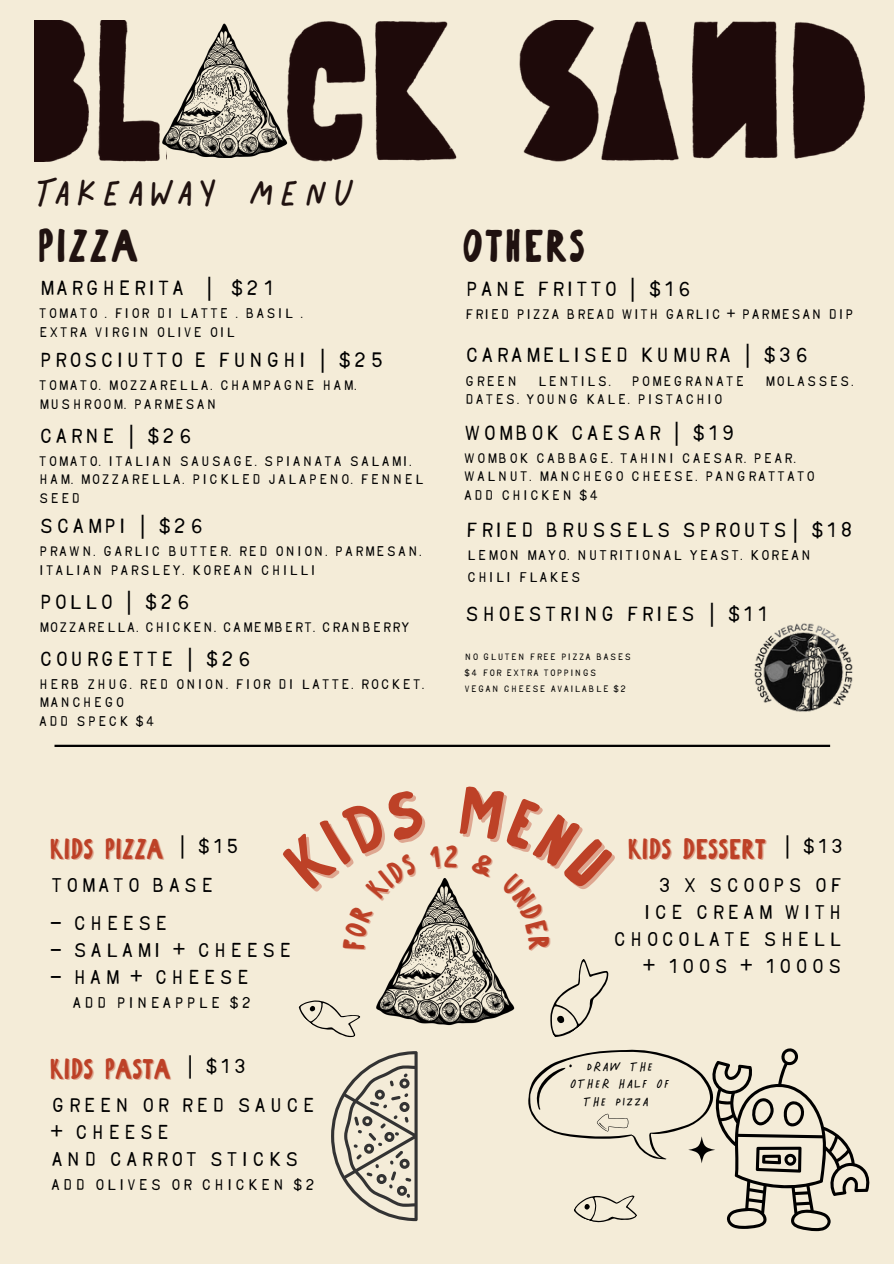
<style>
.page{position:relative;width:894px;height:1264px;background:#fff}
.page>*{position:absolute;margin:0;border:0;box-sizing:border-box;transform-origin:0 0}
.t1{font:46.5px "Monsieur";letter-spacing:.08em;color:#201210}
.t2{font:38.7px "Charleston";letter-spacing:.05em;color:#201210}
.t3{font:28.8px "Monsieur";letter-spacing:.05em;color:#bd4127}
.t4{font:24px "TAY Big Bird";letter-spacing:.01em;color:#000}
.t5{font:23.25px/27px "TAY Big Bird";letter-spacing:.05em;color:#000}
.t6{font:18px "TAY Big Bird";color:#000}
.t7{font:16.5px/22.5px "TAY Big Bird";color:#000}
.t8{font:16.2px/18.6px "TAY Big Bird";letter-spacing:.01em;color:#000}
.t9{font:16.2px "TAY Big Bird";letter-spacing:-.015em;color:#000}
.t10{font:12.75px "Charleston";color:#000}
.t11{font:10.8px/16.2px "TAY Big Bird";letter-spacing:.01em;color:#000}
.s1{font-family:"Noto Sans"}
.s2{font-family:"Noto Sans Gurmukhi"}
</style>
<div class="page">
<div style="left:0;top:0;width:893px;height:1263px;background:#f4ecd8"></div>
<hr style="left:54px;top:744px;width:775px;height:3px;background:#000">
<img style="left:295px;top:20px;width:568px;height:141px">
<img style="left:34px;top:20px;width:126px;height:141px">
<img style="left:153px;top:20px;width:142px;height:138px">
<img style="left:754px;top:623px;width:99px;height:89px">
<svg style="left:298px;top:878px;width:572px;height:354px"></svg>
<h2 class="t2" style="left:34px;top:167px;width:324px">TAKEAWAY MENU</h2>
<p class="t1" style="left:38px;top:227px;width:100px">PIZZA</p>
<p class="t4" style="left:38px;top:280px;width:238px">MARGHERITA <span class="s1">|</span> $21</p>
<p class="t8" style="left:38px;top:305px;width:267px">TOMATO . FIOR DI LATTE . BASIL .</p>
<p class="t8" style="left:38px;top:324px;width:195px">EXTRA VIRGIN OLIVE OIL</p>
<p class="t4" style="left:38px;top:352px;width:349px">PROSCIUTTO E FUNGHI <span class="s1">|</span> $25</p>
<p class="t8" style="left:38px;top:377px;width:320px">TOMATO. MOZZARELLA. CHAMPAGNE HAM.<br>MU S H ROOM. PARMESAN</p>
<p class="t4" style="left:38px;top:428px;width:155px">CARNE <span class="s1">|</span> $26</p>
<p class="t8" style="left:38px;top:453px;width:383px">TOMATO. ITALIAN SAUSAGE. SPIANATA SALAMI.<br>HAM.MOZZARELLA.PICKLED JALAPENO.FENNEL<br>SEED</p>
<p class="t4" style="left:38px;top:518px;width:166px">SCAMPI <span class="s1">|</span> $26</p>
<p class="t8" style="left:38px;top:543px;width:385px">PRAWN. GARLIC BUTTER. RED ONION. PARMESAN.<br>ITALIAN PARSLEY.KOREAN CHILLI</p>
<p class="t4" style="left:38px;top:594px;width:153px">POLLO <span class="s1">|</span> $26</p>
<p class="t8" style="left:38px;top:619px;width:371px">MOZZARELLA.CHICKEN.CAMEMBERT.CRANBERRY</p>
<p class="t4" style="left:38px;top:651px;width:214px">COURGETTE <span class="s1">|</span> $26</p>
<p class="t8" style="left:38px;top:676px;width:388px">HERBZHUG.RED ONION.FIOR DI LATTE.ROCKET.<br>MANCHEGO</p>
<p class="t8" style="left:38px;top:713px;width:119px">ADD SPECK $4</p>
<p class="t1" style="left:463px;top:227px;width:123px">OTHERS</p>
<p class="t4" style="left:464px;top:281px;width:228px">PANE FRITTO <span class="s1">|</span> $16</p>
<p class="t9" style="left:464px;top:309px;width:387px">FRIED PIZZA BREAD WITH GARLIC <span class="s1">+</span>PARMESAN DIP</p>
<p class="t4" style="left:464px;top:348px;width:345px">CARAMELISED KUMURA <span class="s1">|</span>$36</p>
<p class="t8" style="left:464px;top:373px;width:50px">GREEN</p>
<p class="t8" style="left:537px;top:373px;width:205px">LENTILS. POMEGRANATE</p>
<p class="t8" style="left:764px;top:373px;width:91px">MOLASSES.</p>
<p class="t8" style="left:464px;top:391px;width:256px">DATES. YOUNG KALE. PISTACHIO</p>
<p class="t4" style="left:463px;top:425px;width:275px">WOMBOK CAESAR <span class="s1">|</span>$19</p>
<p class="t8" style="left:463px;top:450px;width:350px">WOMBOK CABBAGE.TAHINI CAESAR.PEAR.<br>WALNUT.MANCHEGO CHEESE.PANGRATTATO</p>
<h4 class="t8" style="left:463px;top:487px;width:138px">ADD CHICKEN $4</h4>
<h3 class="t4" style="left:464px;top:522px;width:392px">FRIED BRUSSELS SPROUTS<span class="s1">|</span>$18</h3>
<p class="t7" style="left:466px;top:545px;width:342px">LEMON MAYO. NUTRITIONAL YEAST. KOREAN<br>CHILI FLAKES</p>
<h6 class="t4" style="left:464px;top:606px;width:306px">SHOESTRING FRIES <span class="s1">|</span> $11</h6>
<p class="t11" style="left:464px;top:649px;width:169px">NO GLUTEN FREE PIZZA BASES $4 FOR EXTRA TOPPINGS<br>VEGAN CHEESE AVAILABLE $2</p>
<p class="t3" style="left:50px;top:837px;width:114px">KIDS PIZZA</p>
<p class="t5" style="left:176px;top:834px;width:66px"><span class="s1">|</span> $15</p>
<p class="t5" style="left:50px;top:873px;width:159px">TOMATO BASE</p>
<p class="t5" style="left:50px;top:911px;width:113px"><span class="s2">–</span>CHEESE</p>
<p class="t5" style="left:50px;top:938px;width:237px"><span class="s2">–</span> SALAMI <span class="s1">+</span> CHEESE <span class="s2">–</span>HAM <span class="s1">+</span>CHEESE</p>
<p class="t6" style="left:71px;top:996px;width:183px">ADD PINEAPPLE $2</p>
<p class="t3" style="left:50px;top:1057px;width:121px">KIDS PASTA</p>
<p class="t5" style="left:184px;top:1054px;width:66px"><span class="s1">|</span> $13</p>
<p class="t5" style="left:50px;top:1093px;width:260px">GREEN OR RED SAUCE</p>
<p class="t5" style="left:50px;top:1120px;width:115px"><span class="s1">+</span>CHEESE</p>
<p class="t5" style="left:50px;top:1147px;width:245px">AND CARROT STICKS</p>
<p class="t6" style="left:50px;top:1178px;width:267px">ADD OLIVES OR CHICKEN $2</p>
<h6 class="t3" style="left:628px;top:837px;width:138px">KIDS DESSERT</h6>
<p class="t5" style="left:780px;top:834px;width:66px"><span class="s1">|</span> $13</p>
<p class="t5" style="left:656px;top:873px;width:181px">3 X SCOOPS OF</p>
<p class="t5" style="left:612px;top:900px;width:226px;text-align:right">ICE CREAM WITH<br>CHOCOLATE SHELL <span class="s1">+</span> 100S <span class="s1">+</span> 1000S</p>
<h6 class="t10" style="left:586px;top:1057px;width:69px">DRAW THE</h6>
<h6 class="t10" style="left:569px;top:1075px;width:102px">OTHER HALF OF</h6>
<h6 class="t10" style="left:582px;top:1093px;width:68px">THE PIZZA</h6>
</div>
